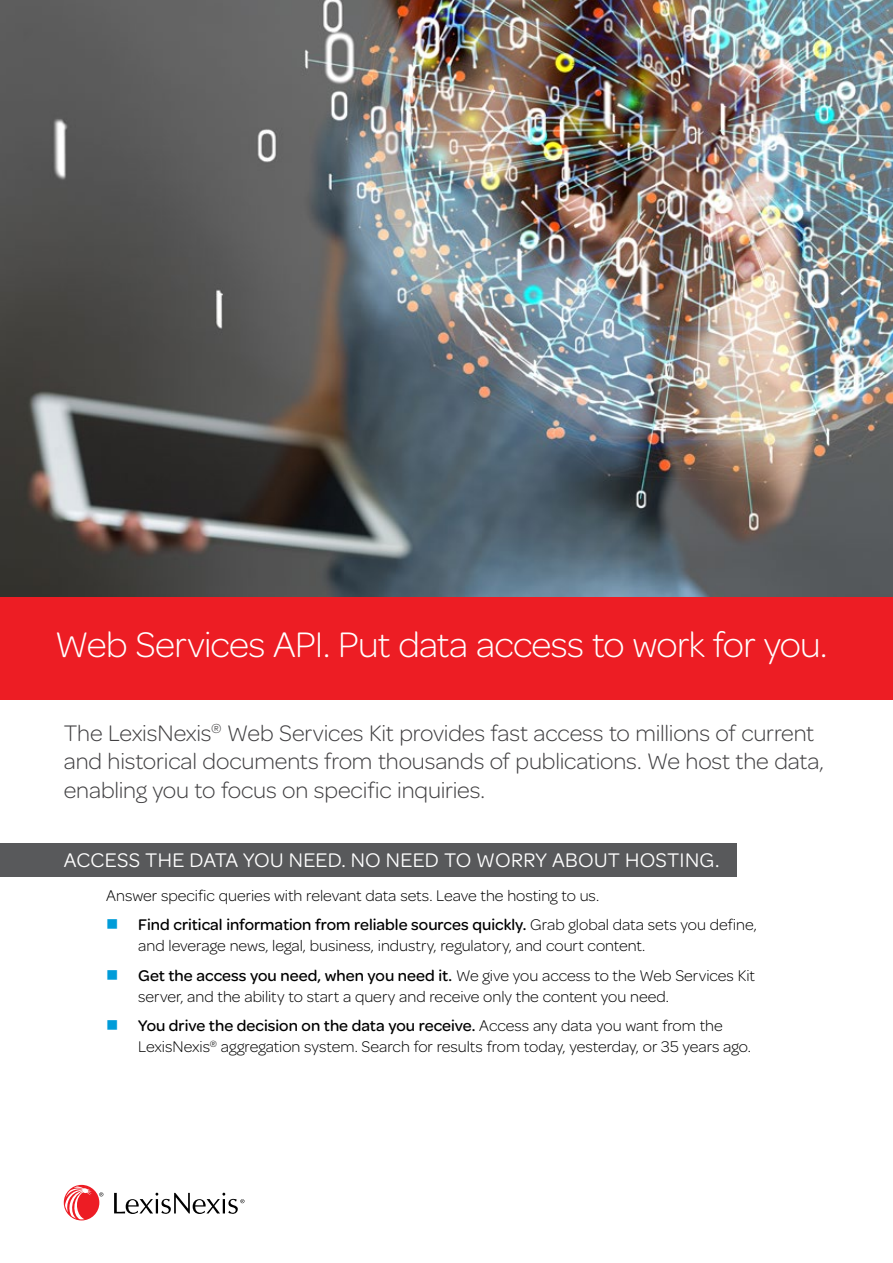
<style>
.page{position:relative;width:893px;height:1263px;background:#fff}
.page>*{position:absolute;margin:0;border:0;box-sizing:border-box;transform-origin:0 0}
.t1{font:300 37.8px "Omnes";letter-spacing:-.02em;color:#fff}
.t2{font:300 24px/28.8px "Omnes";letter-spacing:-.005em;color:#414042}
.t3{font:21px "Omnes";letter-spacing:.015em;color:#fff}
.t4{font:300 16.5px/21px "Omnes";color:#000}
.s1{color:#009cd9}
.s2{font-weight:500}
</style>
<div class="page">
<img style="left:0;top:0;width:893px;height:597px">
<div style="left:0;top:597px;width:893px;height:102px;background:#ed1d24"></div>
<div style="left:0;top:843px;width:736px;height:33px;background:#58595b"></div>
<div style="left:65px;top:1186px;width:34px;height:34px;background:#ed1c24;border-radius:50%"></div>
<div style="left:64px;top:1185px;width:35px;height:35px;border:2px solid #ed1c24;border-radius:50%"></div>
<svg style="left:65px;top:1186px;width:27px;height:33px"></svg>
<svg style="left:99px;top:1192px;width:4px;height:4px"></svg>
<svg style="left:114px;top:1193px;width:130px;height:21px"></svg>
<h1 class="t1" style="left:55px;top:624px;width:774px">Web Services API. Put data access to work for you.</h1>
<h2 class="t2" style="left:64px;top:718px;width:762px">The LexisNexis<sup>®</sup> Web Services Kit provides fast access to millions of current and historical documents from thousands of publications. We host the data, enabling you to focus on specific inquiries.</h2>
<p class="t3" style="left:64px;top:848px;width:657px">ACCESS THE DATA YOU NEED. NO NEED TO WORRY ABOUT HOSTING.</p>
<p class="t4" style="left:106px;top:885px;width:494px">Answer specific queries with relevant data sets. Leave the hosting to us.</p>
<p class="t4" style="left:138px;top:914px;width:620px;text-indent:-32px"><span class="s1">■</span> <span class="s2">Find critical information from reliable sources quickly.</span> Grab global data sets you define, and leverage news, legal, business, industry, regulatory, and court content.</p>
<p class="t4" style="left:138px;top:965px;width:618px;text-indent:-32px"><span class="s1">■</span> <span class="s2">Get the access you need, when you need it.</span> We give you access to the Web Services Kit server, and the ability to start a query and receive only the content you need.</p>
<p class="t4" style="left:138px;top:1015px;width:614px;text-indent:-32px"><span class="s1">■</span> <span class="s2">You drive the decision on the data you receive.</span> Access any data you want from the<br>LexisNexis<sup>®</sup> aggregation system. Search for results from today, yesterday, or 35 years ago.</p>
</div>
